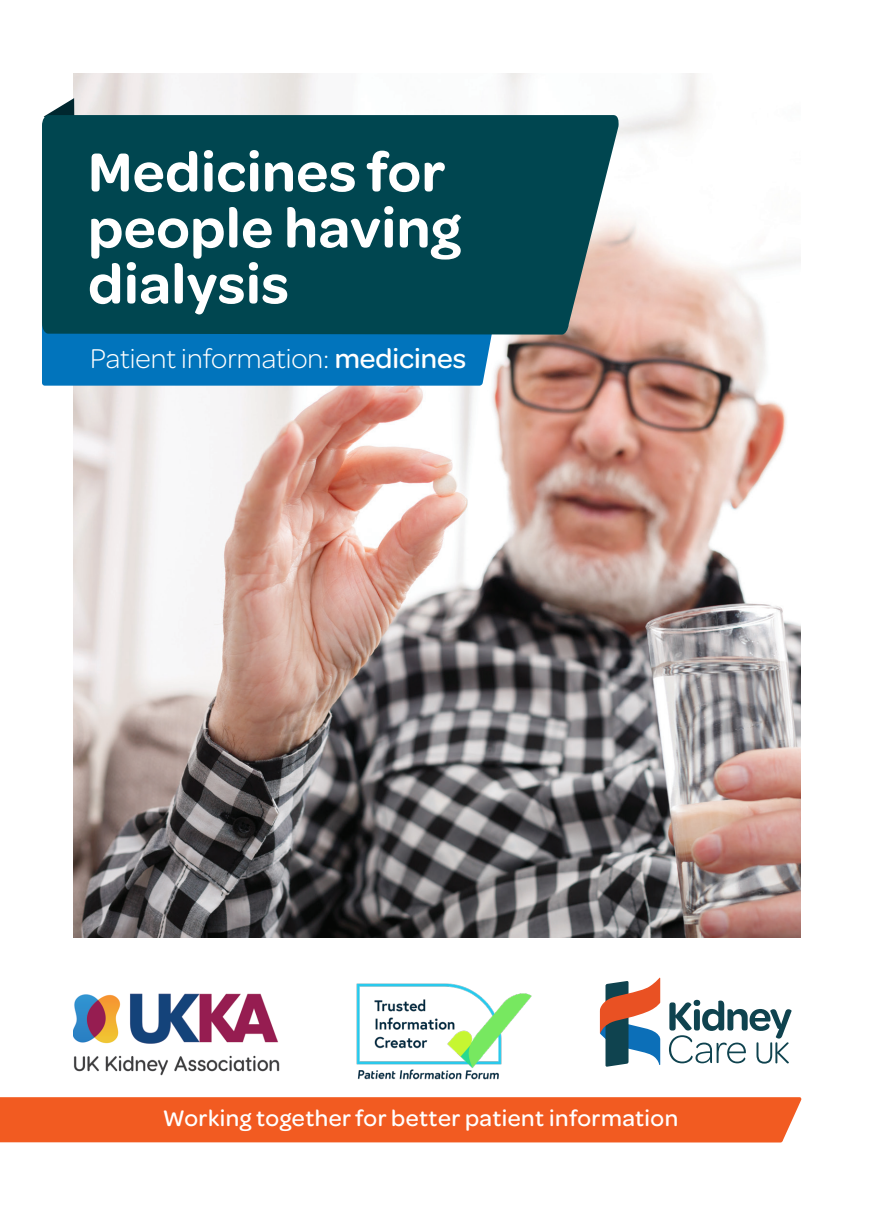
<style>
.page{position:relative;width:874px;height:1225px;background:#fff}
.page>*{position:absolute;margin:0;border:0;box-sizing:border-box;transform-origin:0 0}
.t1{font:600 58px/56px "Omnes";letter-spacing:.01em;color:#fff}
.t2{font:300 29px "Omnes";color:#fff}
.t3{font:500 24px "Omnes";letter-spacing:.02em;color:#fff}
.s1{font-weight:500}
</style>
<div class="page">
<img style="left:74px;top:74px;width:725px;height:863px">
<div style="left:0;top:1097px;width:801px;height:45px;background:#f25b21"></div>
<svg style="left:668px;top:999px;width:123px;height:64px"></svg>
<svg style="left:599px;top:977px;width:61px;height:89px"></svg>
<img style="left:74px;top:993px;width:206px;height:83px">
<div style="left:42px;top:335px;width:451px;height:51px;background:#0174bc"></div>
<svg style="left:46px;top:98px;width:28px;height:17px"></svg>
<div style="left:42px;top:115px;width:576px;height:220px;background:#004650"></div>
<img style="left:356px;top:983px;width:176px;height:97px">
<p class="t1" style="left:88px;top:140px;width:374px">Medicines for people having dialysis</p>
<p class="t2" style="left:90px;top:339px;width:377px">Patient information: <span class="s1">medicines</span></p>
<p class="t3" style="left:163px;top:1101px;width:516px">Working together for better patient information</p>
</div>
